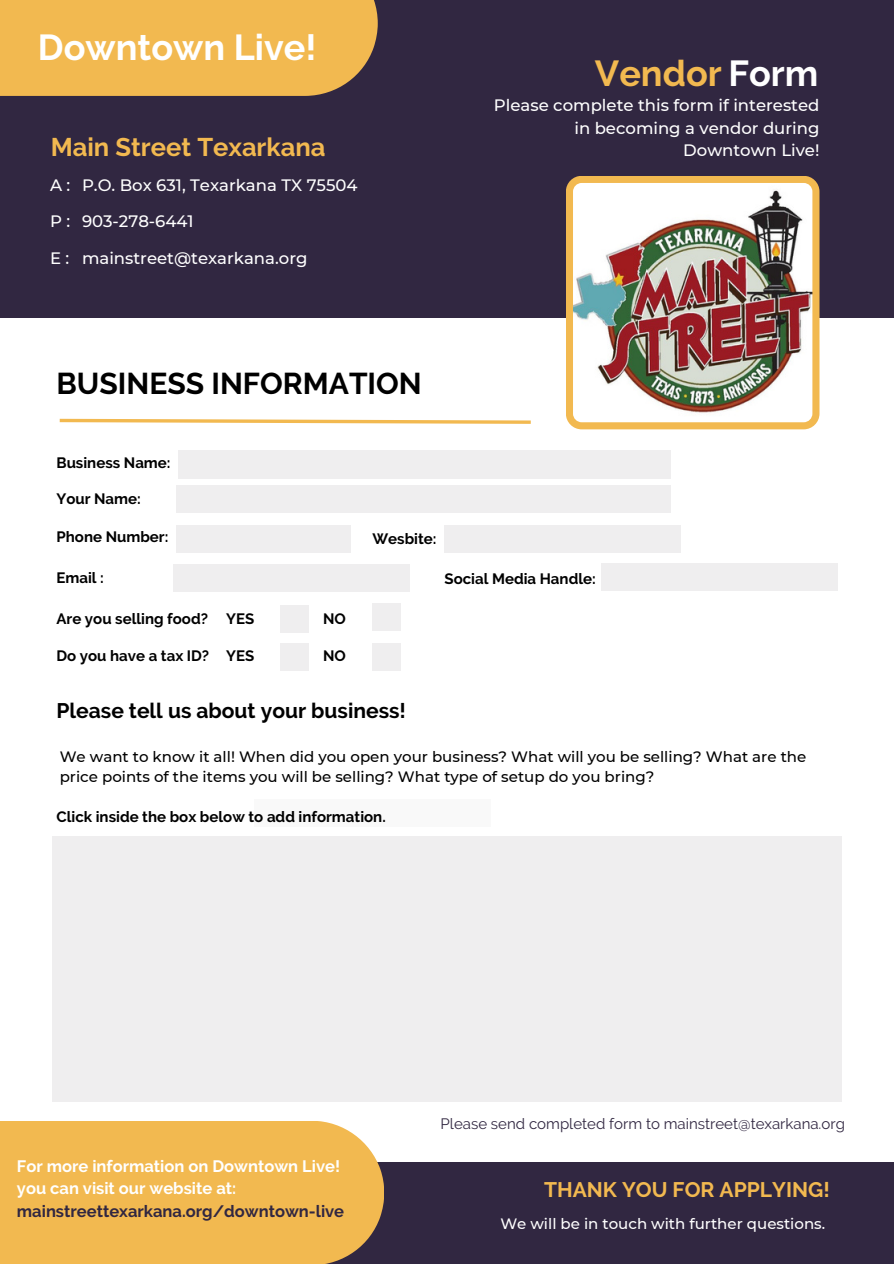
<style>
.page{position:relative;width:894px;height:1264px;background:#fff}
.page>*{position:absolute;margin:0;border:0;box-sizing:border-box;transform-origin:0 0}
.t1{font:700 36px "Raleway";color:#fff}
.t2{font:700 36px "Raleway";color:#f2b950}
.t3{font:700 30px "Raleway";color:#000}
.t4{font:700 25.5px "Raleway";color:#f2b950}
.t5{font:700 21px "Raleway";color:#000}
.t6{font:700 21px "Raleway";color:#f2b950}
.t7{font:500 16.5px/22.5px "Montserrat";color:#fff;text-align:right}
.t8{font:700 16.5px/22.5px "Raleway";color:#fff}
.t9{font:700 15px "Raleway";color:#000}
.t10{font:500 15px/20.2px "Montserrat";color:#000}
.t11{font:15px "Raleway";color:#312741}
.t12{font:500 15px "Montserrat";color:#fff}
.s1{color:#fff}
.s2{color:#312741}
</style>
<div class="page">
<div style="left:53px;top:836px;width:788px;height:265px;background:#efeeef"></div>
<div style="left:0;top:0;width:893px;height:318px;background:#312741"></div>
<div style="left:0;top:1161px;width:893px;height:102px;background:#312741"></div>
<div style="left:0;top:1121px;width:384px;height:142px;background:#f2b950"></div>
<div style="left:0;top:0;width:377px;height:96px;background:#f2b950"></div>
<div style="left:178px;top:450px;width:492px;height:28px;background:#efeeef"></div>
<div style="left:176px;top:485px;width:494px;height:27px;background:#efeeef"></div>
<div style="left:173px;top:564px;width:237px;height:28px;background:#efeeef"></div>
<div style="left:280px;top:605px;width:28px;height:28px;background:#efeeef"></div>
<div style="left:176px;top:525px;width:174px;height:28px;background:#efeeef"></div>
<div style="left:601px;top:563px;width:236px;height:27px;background:#efeeef"></div>
<div style="left:254px;top:799px;width:236px;height:27px;background:#f9f9f9"></div>
<svg style="left:59px;top:418px;width:472px;height:6px"></svg>
<img style="left:566px;top:176px;width:253px;height:253px">
<div style="left:372px;top:603px;width:28px;height:28px;background:#efeeef"></div>
<div style="left:444px;top:525px;width:236px;height:28px;background:#efeeef"></div>
<div style="left:280px;top:643px;width:28px;height:27px;background:#efeeef"></div>
<div style="left:372px;top:643px;width:28px;height:27px;background:#efeeef"></div>
<p class="t1" style="left:38px;top:26px;width:280px">Downtown Live!</p>
<p class="t4" style="left:51px;top:132px;width:276px">Main Street Texarkana</p>
<p class="t7" style="left:82px;top:174px;width:277px">P.O. Box 631, Texarkana TX 75504</p>
<p class="t7" style="left:82px;top:209px;width:113px">903-278-6441</p>
<p class="t7" style="left:82px;top:247px;width:227px">mainstreet@texarkana.org</p>
<p class="t7" style="left:50px;top:174px;width:22px">A :</p>
<p class="t7" style="left:50px;top:209px;width:22px">P :</p>
<p class="t7" style="left:50px;top:247px;width:21px">E :</p>
<p class="t2" style="left:594px;top:52px;width:225px">Vendor <span class="s1">Form</span></p>
<p class="t7" style="left:494px;top:94px;width:327px">Please complete this form if interested in becoming a vendor during<br>Downtown Live!</p>
<p class="t3" style="left:56px;top:365px;width:367px">BUSINESS INFORMATION</p>
<p class="t9" style="left:56px;top:454px;width:116px">Business Name:</p>
<p class="t9" style="left:56px;top:490px;width:86px">Your Name:</p>
<p class="t9" style="left:56px;top:528px;width:113px">Phone Number:</p>
<p class="t9" style="left:56px;top:568px;width:49px">Email :</p>
<p class="t9" style="left:56px;top:609px;width:153px">Are you selling food?</p>
<p class="t9" style="left:56px;top:647px;width:154px">Do you have a tax ID?</p>
<p class="t9" style="left:226px;top:609px;width:30px">YES</p>
<p class="t9" style="left:323px;top:609px;width:24px">NO</p>
<p class="t9" style="left:226px;top:647px;width:30px">YES</p>
<p class="t9" style="left:323px;top:647px;width:24px">NO</p>
<p class="t9" style="left:372px;top:530px;width:66px">Wesbite:</p>
<p class="t9" style="left:444px;top:570px;width:153px">Social Media Handle:</p>
<p class="t5" style="left:56px;top:698px;width:351px">Please tell us about your business!</p>
<p class="t10" style="left:60px;top:746px;width:747px">We want to know it all! When did you open your business? What will you be selling? What are the price points of the items you will be selling? What type of setup do you bring?</p>
<p class="t9" style="left:56px;top:808px;width:330px">Click inside the box below to add information.</p>
<p class="t8" style="left:17px;top:1154px;width:328px">For more information on Downtown Live! you can visit our website at: <span class="s2">mainstreettexarkana.org/downtown-live</span></p>
<p class="t11" style="left:440px;top:1114px;width:406px">Please send completed form to mainstreet@texarkana.org</p>
<p class="t6" style="left:544px;top:1176px;width:287px">THANK YOU FOR APPLYING!</p>
<p class="t12" style="left:500px;top:1214px;width:326px">We will be in touch with further questions.</p>
</div>
